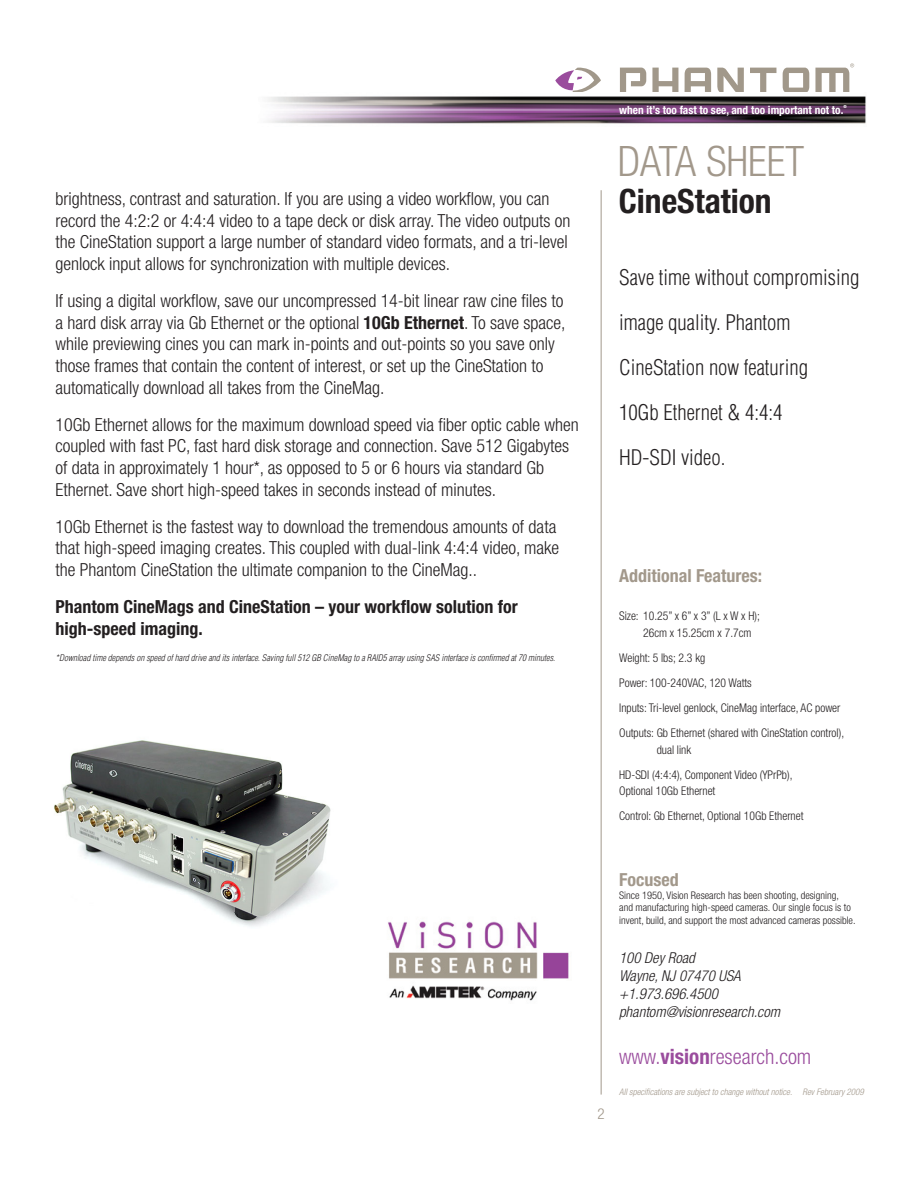
<style>
.page{position:relative;width:918px;height:1188px;background:#fff}
.page>*{position:absolute;margin:0;border:0;box-sizing:border-box;transform-origin:0 0}
.Literature_Title{font:300 condensed 42px "Helvetica Neue";color:#a2988b}
.Model_Description-In{font:700 condensed 33.6px "Helvetica Neue";color:#231f20}
.Descriptive_Front_Bo{font:300 condensed 21px/45px "Helvetica";color:#231f20}
.Web_Address-VR{font:300 condensed 21px "Helvetica Neue";color:#9a4c9d}
.body{font:300 condensed 18px/21.6px "Helvetica Neue";color:#231f20}
.body-2{font:700 condensed 18px/21.6px "Helvetica Neue";color:#231f20}
.Benefits___Features{font:700 condensed 18px "Helvetica Neue";color:#a2988b}
.Address{font:italic 300 condensed 15px "Helvetica Neue";color:#231f20}
.t1{font:300 condensed 15px "Helvetica Neue";color:#a2988b}
.Additional_Features{font:300 condensed 12px/16.5px "Helvetica Neue";color:#231f20}
.t2{font:700 condensed 11.4px "Helvetica Neue";color:#fff}
.t3{font:300 condensed 10.5px/12.6px "Helvetica Neue";color:#231f20}
.Disclaimer{font:italic 300 condensed 9px "Helvetica";color:#231f20}
.Disclaimer-2{font:italic 300 condensed 9px "Helvetica Neue";color:#a2988b}
.t4{font:700 condensed 4.2px "Helvetica Neue";color:#fff}
.s1{font-weight:700}
</style>
<div class="page">
<hr style="left:601px;top:190px;width:1px;height:905px;background:#a2988b">
<img style="left:54px;top:740px;width:277px;height:187px">
<svg style="left:555px;top:67px;width:46px;height:25px"></svg>
<svg style="left:783px;top:68px;width:26px;height:24px"></svg>
<svg style="left:750px;top:68px;width:26px;height:24px"></svg>
<svg style="left:717px;top:68px;width:27px;height:24px"></svg>
<svg style="left:685px;top:68px;width:26px;height:24px"></svg>
<svg style="left:652px;top:68px;width:26px;height:24px"></svg>
<svg style="left:620px;top:68px;width:26px;height:24px"></svg>
<svg style="left:815px;top:63px;width:39px;height:29px"></svg>
<img style="left:268px;top:96px;width:598px;height:28px">
<img style="left:388px;top:921px;width:181px;height:80px">
<p class="body" style="left:56px;top:188px;width:516px">brightness, contrast and saturation. If you are using a video workflow, you can record the 4:2:2 or 4:4:4 video to a tape deck or disk array. The video outputs on the CineStation support a large number of standard video formats, and a tri-level genlock input allows for synchronization with multiple devices.</p>
<p class="body" style="left:56px;top:290px;width:512px">If using a digital workflow, save our uncompressed 14-bit linear raw cine files to a hard disk array via Gb Ethernet or the optional <span class="s1">10Gb Ethernet</span>. To save space, while previewing cines you can mark in-points and out-points so you save only those frames that contain the content of interest, or set up the CineStation to automatically download all takes from the CineMag.</p>
<p class="body" style="left:56px;top:413px;width:525px">10Gb Ethernet allows for the maximum download speed via fiber optic cable when coupled with fast PC, fast hard disk storage and connection. Save 512 Gigabytes of data in approximately 1 hour*, as opposed to 5 or 6 hours via standard Gb Ethernet. Save short high-speed takes in seconds instead of minutes.</p>
<p class="body" style="left:56px;top:516px;width:505px">10Gb Ethernet is the fastest way to download the tremendous amounts of data that high-speed imaging creates. This coupled with dual-link 4:4:4 video, make the Phantom CineStation the ultimate companion to the CineMag..</p>
<p class="body-2" style="left:56px;top:596px;width:464px">Phantom CineMags and CineStation – your workflow solution for high-speed imaging.</p>
<p class="Disclaimer" style="left:56px;top:652px;width:501px">*Download time depends on speed of hard drive and its interface. Saving full 512 GB CineMag to a RAID5 array using SAS interface is confirmed at 70 minutes.</p>
<p class="t2" style="left:619px;top:103px;width:226px">when it’s too fast to see, and too important not to.</p>
<p class="t4" style="left:843px;top:104px;width:5px">®</p>
<p class="Literature_Title" style="left:618px;top:137px;width:188px">DATA SHEET</p>
<p class="Model_Description-In" style="left:619px;top:181px;width:154px">CineStation</p>
<p class="Descriptive_Front_Bo" style="left:619px;top:255px;width:242px">Save time without compromising image quality. Phantom<br>CineStation now featuring<br>10Gb Ethernet &amp; 4:4:4<br>HD-SDI video.</p>
<p class="Benefits___Features" style="left:619px;top:565px;width:144px">Additional Features:</p>
<p class="Additional_Features" style="left:643px;top:608px;width:118px;text-indent:-24px">Size: 10.25” x 6” x 3” (L x W x H);<br>26cm x 15.25cm x 7.7cm</p>
<p class="Additional_Features" style="left:619px;top:649px;width:88px">Weight: 5 lbs; 2.3 kg</p>
<p class="Additional_Features" style="left:619px;top:674px;width:134px">Power: 100-240VAC, 120 Watts</p>
<p class="Additional_Features" style="left:619px;top:699px;width:223px">Inputs: Tri-level genlock, CineMag interface, AC power</p>
<p class="Additional_Features" style="left:657px;top:725px;width:189px;text-indent:-38px">Outputs: Gb Ethernet (shared with CineStation control), dual link</p>
<p class="Additional_Features" style="left:619px;top:766px;width:175px">HD-SDI (4:4:4), Component Video (YPrPb),<br>Optional 10Gb Ethernet</p>
<p class="Additional_Features" style="left:619px;top:808px;width:186px">Control: Gb Ethernet, Optional 10Gb Ethernet</p>
<p class="t1" style="left:598px;top:1105px;width:9px">2</p>
<p class="Benefits___Features" style="left:619px;top:869px;width:61px">Focused</p>
<p class="t3" style="left:619px;top:888px;width:238px">Since 1950, Vision Research has been shooting, designing,<br>and manufacturing high-speed cameras. Our single focus is to invent, build, and support the most advanced cameras possible.</p>
<p class="Address" style="left:619px;top:949px;width:77px">100 Dey Road</p>
<p class="Address" style="left:619px;top:967px;width:123px">Wayne, NJ 07470 USA</p>
<p class="Address" style="left:619px;top:985px;width:100px">+1.973.696.4500</p>
<p class="Address" style="left:619px;top:1003px;width:163px">phantom@visionresearch.com</p>
<p class="Web_Address-VR" style="left:619px;top:1045px;width:194px">www.<span class="s1">vision</span>research.com</p>
<p class="Disclaimer-2" style="left:619px;top:1086px;width:246px">All specifications are subject to change without notice. Rev February 2009</p>
</div>
